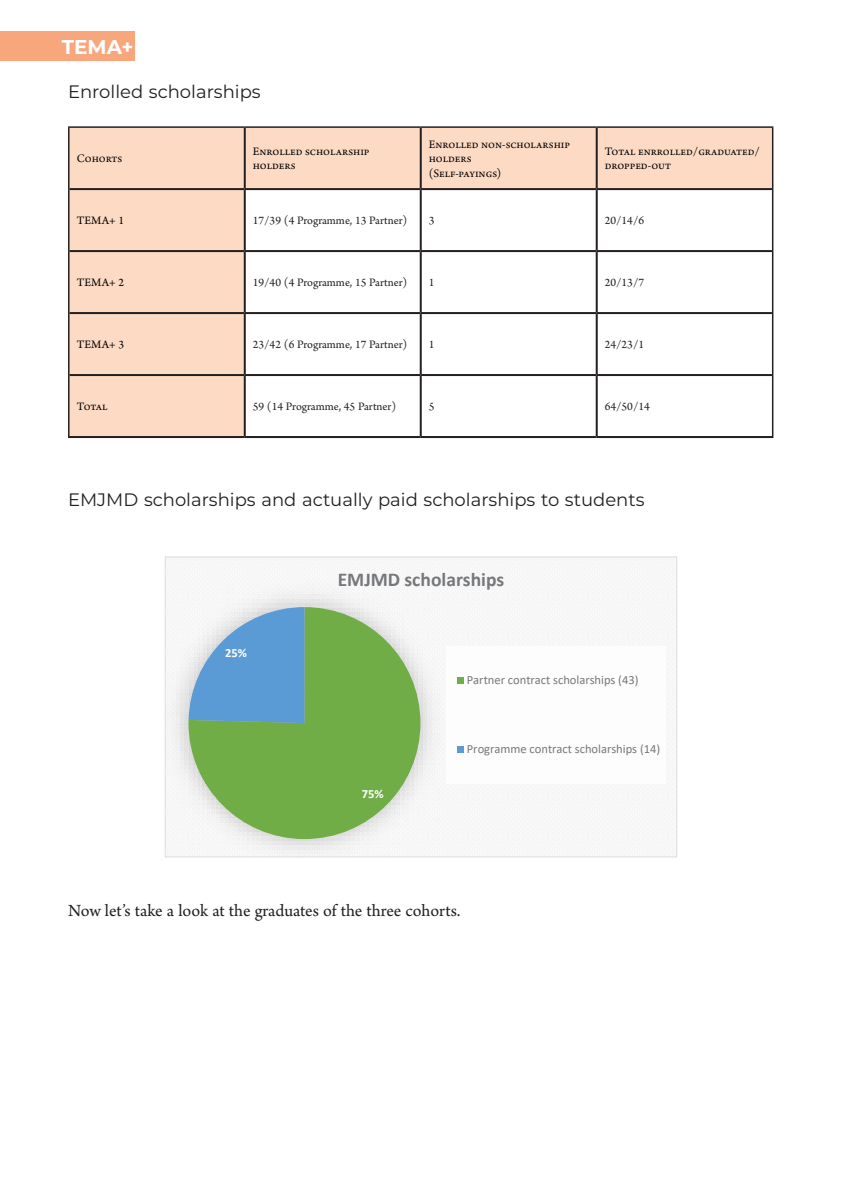
<style>
.page{position:relative;width:842px;height:1191px;background:#fff}
.page>*{position:absolute;margin:0;border:0;box-sizing:border-box;transform-origin:0 0}
.body_title{font:700 20px "Montserrat";color:#fff}
.t1{font:700 19.6px "Calibri";color:#76787b}
.body_title_up{font:18px "Montserrat";color:#231f20}
.body{font:18px "Arno Pro";color:#231f20}
.t2{font:12.6px "Calibri";color:#76787b}
.t3{font:700 12.6px "Calibri";color:#fff}
.table_body{font:12px "Arno Pro";color:#231f20}
.table_body-2{font:12px/14.4px "Arno Pro";color:#000}
</style>
<div class="page">
<svg style="left:70px;top:128px;width:702px;height:308px"></svg>
<hr style="left:244px;top:128px;width:2px;height:60px;background:#231f20">
<hr style="left:420px;top:128px;width:2px;height:60px;background:#231f20">
<hr style="left:596px;top:128px;width:2px;height:60px;background:#231f20">
<hr style="left:70px;top:188px;width:175px;height:2px;background:#231f20">
<hr style="left:245px;top:188px;width:176px;height:2px;background:#231f20">
<hr style="left:244px;top:190px;width:2px;height:60px;background:#231f20">
<hr style="left:421px;top:188px;width:176px;height:2px;background:#231f20">
<hr style="left:420px;top:190px;width:2px;height:60px;background:#231f20">
<hr style="left:597px;top:188px;width:175px;height:2px;background:#231f20">
<hr style="left:596px;top:190px;width:2px;height:60px;background:#231f20">
<hr style="left:70px;top:250px;width:175px;height:2px;background:#231f20">
<hr style="left:245px;top:250px;width:176px;height:2px;background:#231f20">
<hr style="left:244px;top:252px;width:2px;height:60px;background:#231f20">
<hr style="left:421px;top:250px;width:176px;height:2px;background:#231f20">
<hr style="left:420px;top:252px;width:2px;height:60px;background:#231f20">
<hr style="left:597px;top:250px;width:175px;height:2px;background:#231f20">
<hr style="left:596px;top:252px;width:2px;height:60px;background:#231f20">
<hr style="left:70px;top:312px;width:175px;height:2px;background:#231f20">
<hr style="left:245px;top:312px;width:176px;height:2px;background:#231f20">
<hr style="left:244px;top:314px;width:2px;height:60px;background:#231f20">
<hr style="left:421px;top:312px;width:176px;height:2px;background:#231f20">
<hr style="left:420px;top:314px;width:2px;height:60px;background:#231f20">
<hr style="left:597px;top:312px;width:175px;height:2px;background:#231f20">
<hr style="left:596px;top:314px;width:2px;height:60px;background:#231f20">
<hr style="left:70px;top:374px;width:175px;height:2px;background:#231f20">
<hr style="left:245px;top:374px;width:176px;height:2px;background:#231f20">
<hr style="left:244px;top:376px;width:2px;height:60px;background:#231f20">
<hr style="left:421px;top:374px;width:176px;height:2px;background:#231f20">
<hr style="left:420px;top:376px;width:2px;height:60px;background:#231f20">
<hr style="left:597px;top:374px;width:175px;height:2px;background:#231f20">
<hr style="left:596px;top:376px;width:2px;height:60px;background:#231f20">
<hr style="left:68px;top:436px;width:177px;height:2px;background:#231f20">
<hr style="left:245px;top:436px;width:176px;height:2px;background:#231f20">
<hr style="left:421px;top:436px;width:176px;height:2px;background:#231f20">
<hr style="left:597px;top:436px;width:176px;height:2px;background:#231f20">
<hr style="left:68px;top:126px;width:177px;height:2px;background:#231f20">
<hr style="left:68px;top:128px;width:2px;height:61px;background:#231f20">
<hr style="left:245px;top:126px;width:176px;height:2px;background:#231f20">
<hr style="left:421px;top:126px;width:176px;height:2px;background:#231f20">
<hr style="left:597px;top:126px;width:176px;height:2px;background:#231f20">
<hr style="left:772px;top:128px;width:1px;height:61px;background:#231f20">
<hr style="left:68px;top:189px;width:2px;height:62px;background:#231f20">
<hr style="left:772px;top:189px;width:1px;height:62px;background:#231f20">
<hr style="left:68px;top:251px;width:2px;height:62px;background:#231f20">
<hr style="left:772px;top:251px;width:1px;height:62px;background:#231f20">
<hr style="left:68px;top:313px;width:2px;height:62px;background:#231f20">
<hr style="left:772px;top:313px;width:1px;height:62px;background:#231f20">
<hr style="left:68px;top:375px;width:2px;height:61px;background:#231f20">
<hr style="left:772px;top:375px;width:1px;height:61px;background:#231f20">
<div style="left:0;top:32px;width:135px;height:29px;background:#f8a77c"></div>
<div style="left:165px;top:557px;width:512px;height:300px;background:#f6f6f6"></div>
<img style="left:180px;top:599px;width:252px;height:251px">
<img style="left:175px;top:594px;width:162px;height:161px">
<div style="left:188px;top:607px;width:232px;height:232px;background:#70ad47;border-radius:116px"></div>
<svg style="left:189px;top:607px;width:115px;height:116px"></svg>
<div style="left:447px;top:646px;width:219px;height:137px;background:#fff"></div>
<div style="left:457px;top:677px;width:7px;height:7px;background:#70ad47"></div>
<div style="left:457px;top:745px;width:7px;height:7px;background:#5b9bd5"></div>
<div style="left:165px;top:556px;width:512px;height:301px;border:1px solid #dcdddf"></div>
<p class="body_title" style="left:62px;top:33px;width:73px">TEMA+</p>
<p class="body_title_up" style="left:68px;top:79px;width:194px">Enrolled scholarships</p>
<p class="table_body-2" style="left:77px;top:152px;width:47px">Cohorts</p>
<p class="table_body-2" style="left:253px;top:145px;width:118px">Enrolled scholarship holders</p>
<p class="table_body-2" style="left:429px;top:138px;width:143px">Enrolled non-scholarship holders</p>
<p class="table_body-2" style="left:429px;top:166px;width:74px">(Self-payings)</p>
<p class="table_body-2" style="left:605px;top:145px;width:157px">Total enrrolled/graduated/ dropped-out</p>
<p class="table_body-2" style="left:77px;top:214px;width:49px">TEMA+ 1</p>
<p class="table_body" style="left:253px;top:214px;width:156px">17/39 (4 Programme, 13 Partner)</p>
<p class="table_body" style="left:429px;top:214px;width:7px">3</p>
<p class="table_body" style="left:605px;top:214px;width:41px">20/14/6</p>
<p class="table_body-2" style="left:77px;top:276px;width:49px">TEMA+ 2</p>
<p class="table_body" style="left:253px;top:276px;width:156px">19/40 (4 Programme, 15 Partner)</p>
<p class="table_body" style="left:429px;top:276px;width:7px">1</p>
<p class="table_body" style="left:605px;top:276px;width:41px">20/13/7</p>
<p class="table_body-2" style="left:77px;top:338px;width:49px">TEMA+ 3</p>
<p class="table_body" style="left:253px;top:338px;width:156px">23/42 (6 Programme, 17 Partner)</p>
<p class="table_body" style="left:429px;top:338px;width:7px">1</p>
<p class="table_body" style="left:605px;top:338px;width:41px">24/23/1</p>
<p class="table_body-2" style="left:77px;top:400px;width:32px">Total</p>
<p class="table_body" style="left:253px;top:400px;width:145px">59 (14 Programme, 45 Partner)</p>
<p class="table_body" style="left:429px;top:400px;width:7px">5</p>
<p class="table_body" style="left:605px;top:400px;width:47px">64/50/14</p>
<p class="body_title_up" style="left:68px;top:487px;width:578px">EMJMD scholarships and actually paid scholarships to students</p>
<p class="t3" style="left:225px;top:644px;width:23px">25%</p>
<p class="t1" style="left:338px;top:565px;width:168px">EMJMD scholarships</p>
<p class="t2" style="left:467px;top:671px;width:173px">Partner contract scholarships (43)</p>
<p class="t3" style="left:362px;top:784px;width:23px">75%</p>
<p class="t2" style="left:467px;top:739px;width:195px">Programme contract scholarships (14)</p>
<p class="body" style="left:68px;top:900px;width:394px">Now let’s take a look at the graduates of the three cohorts.</p>
</div>
